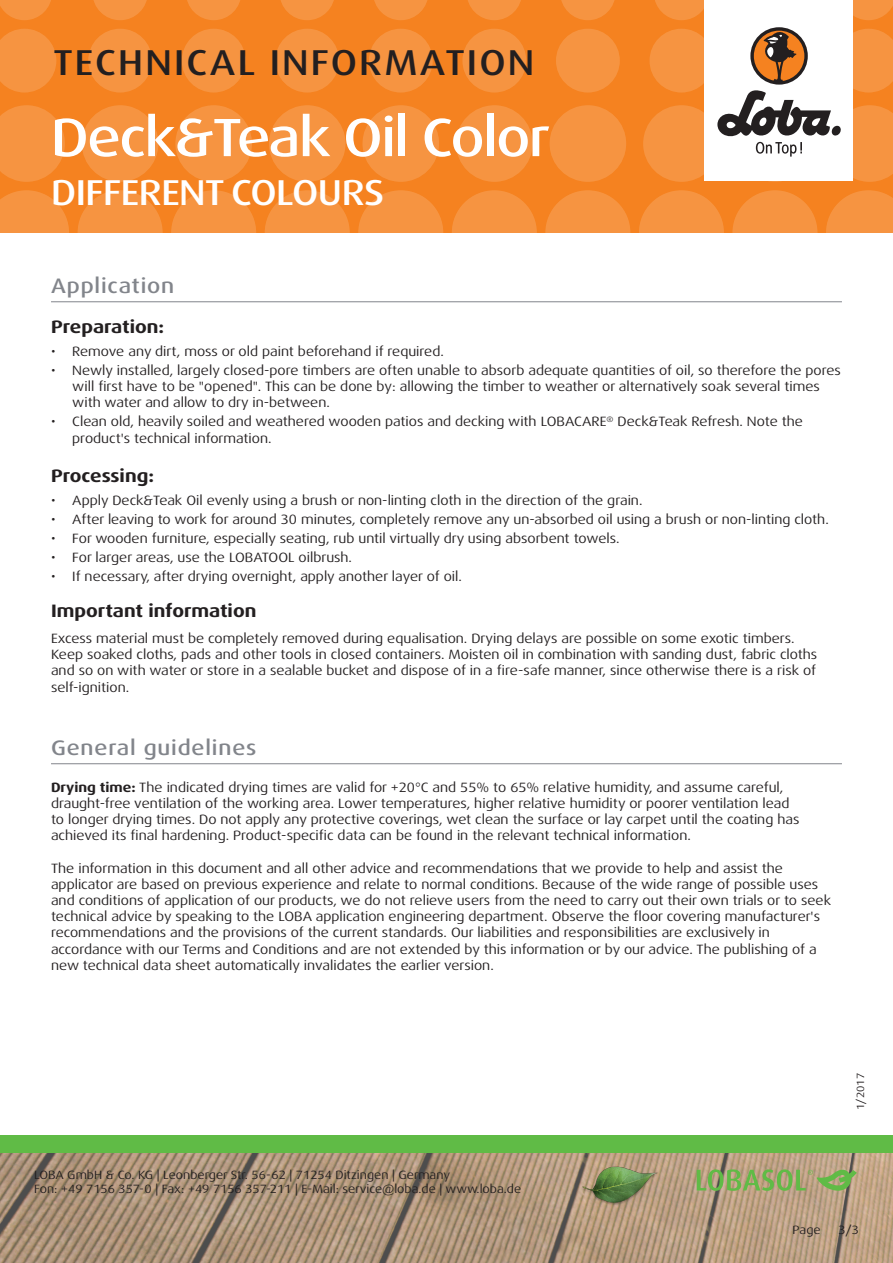
<style>
.page{position:relative;width:893px;height:1263px;background:#fff}
.page>*{position:absolute;margin:0;border:0;box-sizing:border-box;transform-origin:0 0}
.t1{font:500 expanded 54px "Dax Pro";letter-spacing:-.025em;color:#fff}
.t2{font:500 expanded 36px "Dax Pro";letter-spacing:.06em;color:#231f20}
.t3{font:500 expanded 36px "Dax Pro";letter-spacing:-.015em;color:#fff}
.Titel_grau{font:500 expanded 21px "Dax Pro";letter-spacing:.04em;color:#82858b}
.t4{font:700 expanded 18px "Dax Pro";color:#231f20}
.Text{font:expanded 13.5px/16.2px "Dax Pro";color:#231f20}
.t5{font:expanded 12px/14.4px "Dax Pro";color:#231f20}
.t6{font:expanded 10.5px "Dax Pro";color:#231f20}
.s1{font-weight:700}
</style>
<div class="page">
<div style="left:0;top:0;width:893px;height:233px;background:#f58220"></div>
<svg style="left:0;top:190px;width:69px;height:43px"></svg>
<svg style="left:78px;top:190px;width:85px;height:85px;fill:#f69441"></svg>
<svg style="left:171px;top:190px;width:85px;height:85px;fill:#f69441"></svg>
<svg style="left:265px;top:190px;width:85px;height:85px;fill:#f69441"></svg>
<svg style="left:358px;top:190px;width:85px;height:85px;fill:#f69441"></svg>
<svg style="left:545px;top:190px;width:85px;height:85px;fill:#f69441"></svg>
<svg style="left:452px;top:190px;width:85px;height:85px;fill:#f69441"></svg>
<svg style="left:732px;top:190px;width:85px;height:85px;fill:#f69441"></svg>
<svg style="left:639px;top:190px;width:85px;height:85px;fill:#f69441"></svg>
<svg style="left:826px;top:190px;width:67px;height:43px"></svg>
<svg style="left:0;top:105px;width:65px;height:77px"></svg>
<svg style="left:82px;top:105px;width:76px;height:77px"></svg>
<svg style="left:175px;top:105px;width:77px;height:77px"></svg>
<svg style="left:269px;top:105px;width:76px;height:77px"></svg>
<svg style="left:456px;top:105px;width:77px;height:77px"></svg>
<svg style="left:362px;top:105px;width:77px;height:77px"></svg>
<svg style="left:550px;top:105px;width:76px;height:77px"></svg>
<svg style="left:0;top:29px;width:56px;height:63px"></svg>
<svg style="left:182px;top:29px;width:64px;height:63px"></svg>
<svg style="left:88px;top:29px;width:64px;height:63px"></svg>
<svg style="left:275px;top:29px;width:64px;height:63px"></svg>
<svg style="left:462px;top:29px;width:64px;height:63px"></svg>
<svg style="left:369px;top:29px;width:64px;height:63px"></svg>
<svg style="left:556px;top:29px;width:64px;height:63px"></svg>
<svg style="left:0;top:0;width:51px;height:20px"></svg>
<svg style="left:187px;top:0;width:53px;height:20px"></svg>
<svg style="left:468px;top:0;width:53px;height:20px"></svg>
<svg style="left:655px;top:0;width:49px;height:20px"></svg>
<svg style="left:93px;top:0;width:54px;height:20px"></svg>
<svg style="left:374px;top:0;width:54px;height:20px"></svg>
<svg style="left:281px;top:0;width:53px;height:20px"></svg>
<svg style="left:561px;top:0;width:54px;height:20px"></svg>
<svg style="left:853px;top:0;width:40px;height:20px"></svg>
<img style="left:0;top:1152px;width:893px;height:111px">
<div style="left:0;top:1135px;width:893px;height:17px;background:#60bb46"></div>
<div style="left:704px;top:0;width:149px;height:181px;background:#fff"></div>
<svg style="left:643px;top:28px;width:250px;height:154px"></svg>
<img style="left:578px;top:1161px;width:82px;height:81px">
<svg style="left:697px;top:1169px;width:160px;height:22px;background:#96aa6b"></svg>
<hr style="left:51px;top:763px;width:791px;height:1px;background:#82858b">
<hr style="left:51px;top:301px;width:791px;height:1px;background:#82858b">
<h2 class="t2" style="left:53px;top:40px;width:483px">TECHNICAL INFORMATION</h2>
<p class="t1" style="left:51px;top:103px;width:500px">Deck&amp;Teak Oil Color</p>
<h2 class="t3" style="left:51px;top:169px;width:335px">DIFFERENT COLOURS</h2>
<p class="Titel_grau" style="left:51px;top:272px;width:125px">Application</p>
<p class="t4" style="left:51px;top:315px;width:115px">Preparation:</p>
<p class="Text" style="left:51px;top:343px;width:394px">• Remove any dirt, moss or old paint beforehand if required.</p>
<p class="Text" style="left:72px;top:362px;width:770px;text-indent:-21px">• Newly installed, largely closed-pore timbers are often unable to absorb adequate quantities of oil, so therefore the pores will first have to be "opened". This can be done by: allowing the timber to weather or alternatively soak several times with water and allow to dry in-between.</p>
<p class="Text" style="left:72px;top:414px;width:732px;text-indent:-21px">• Clean old, heavily soiled and weathered wooden patios and decking with LOBACARE<sup>®</sup> Deck&amp;Teak Refresh. Note the product's technical information.</p>
<p class="t4" style="left:51px;top:464px;width:105px">Processing:</p>
<p class="Text" style="left:51px;top:492px;width:593px">• Apply Deck&amp;Teak Oil evenly using a brush or non-linting cloth in the direction of the grain.</p>
<p class="Text" style="left:51px;top:511px;width:779px">• After leaving to work for around 30 minutes, completely remove any un-absorbed oil using a brush or non-linting cloth.</p>
<p class="Text" style="left:51px;top:530px;width:570px">• For wooden furniture, especially seating, rub until virtually dry using absorbent towels.</p>
<p class="Text" style="left:51px;top:549px;width:303px">• For larger areas, use the LOBATOOL oilbrush.</p>
<p class="Text" style="left:51px;top:569px;width:412px">• If necessary, after drying overnight, apply another layer of oil.</p>
<p class="t4" style="left:51px;top:599px;width:207px">Important information</p>
<p class="Text" style="left:51px;top:630px;width:745px">Excess material must be completely removed during equalisation. Drying delays are possible on some exotic timbers.</p>
<p class="Text" style="left:51px;top:646px;width:768px;text-align:justify">Keep soaked cloths, pads and other tools in closed containers. Moisten oil in combination with sanding dust, fabric cloths and so on with water or store in a sealable bucket and dispose of in a fire-safe manner, since otherwise there is a risk of self-ignition.</p>
<p class="Titel_grau" style="left:51px;top:734px;width:207px">General guidelines</p>
<p class="Text" style="left:51px;top:779px;width:750px"><span class="s1">Drying time:</span> The indicated drying times are valid for +20°C and 55% to 65% relative humidity, and assume careful, draught-free ventilation of the working area. Lower temperatures, higher relative humidity or poorer ventilation lead to longer drying times. Do not apply any protective coverings, wet clean the surface or lay carpet until the coating has achieved its final hardening. Product-specific data can be found in the relevant technical information.</p>
<p class="Text" style="left:51px;top:860px;width:781px">The information in this document and all other advice and recommendations that we provide to help and assist the applicator are based on previous experience and relate to normal conditions. Because of the wide range of possible uses and conditions of application of our products, we do not relieve users from the need to carry out their own trials or to seek technical advice by speaking to the LOBA application engineering department. Observe the floor covering manufacturer's recommendations and the provisions of the current standards. Our liabilities and responsibilities are exclusively in accordance with our Terms and Conditions and are not extended by this information or by our advice. The publishing of a new technical data sheet automatically invalidates the earlier version.</p>
<p class="t5" style="left:34px;top:1167px;width:489px">LOBA GmbH &amp; Co. KG | Leonberger Str. 56-62 | 71254 Ditzingen | Germany<br>Fon: +49 7156 357-0 | Fax: +49 7156 357-211 | E-Mail: service@loba.de | www.loba.de</p>
<p class="t6" style="left:854px;top:1110px;width:38px;rotate:-90deg">1/2017</p>
<p class="t5" style="left:793px;top:1223px;width:30px">Page</p>
<p class="t5" style="left:838px;top:1223px;width:22px">3/3</p>
</div>
